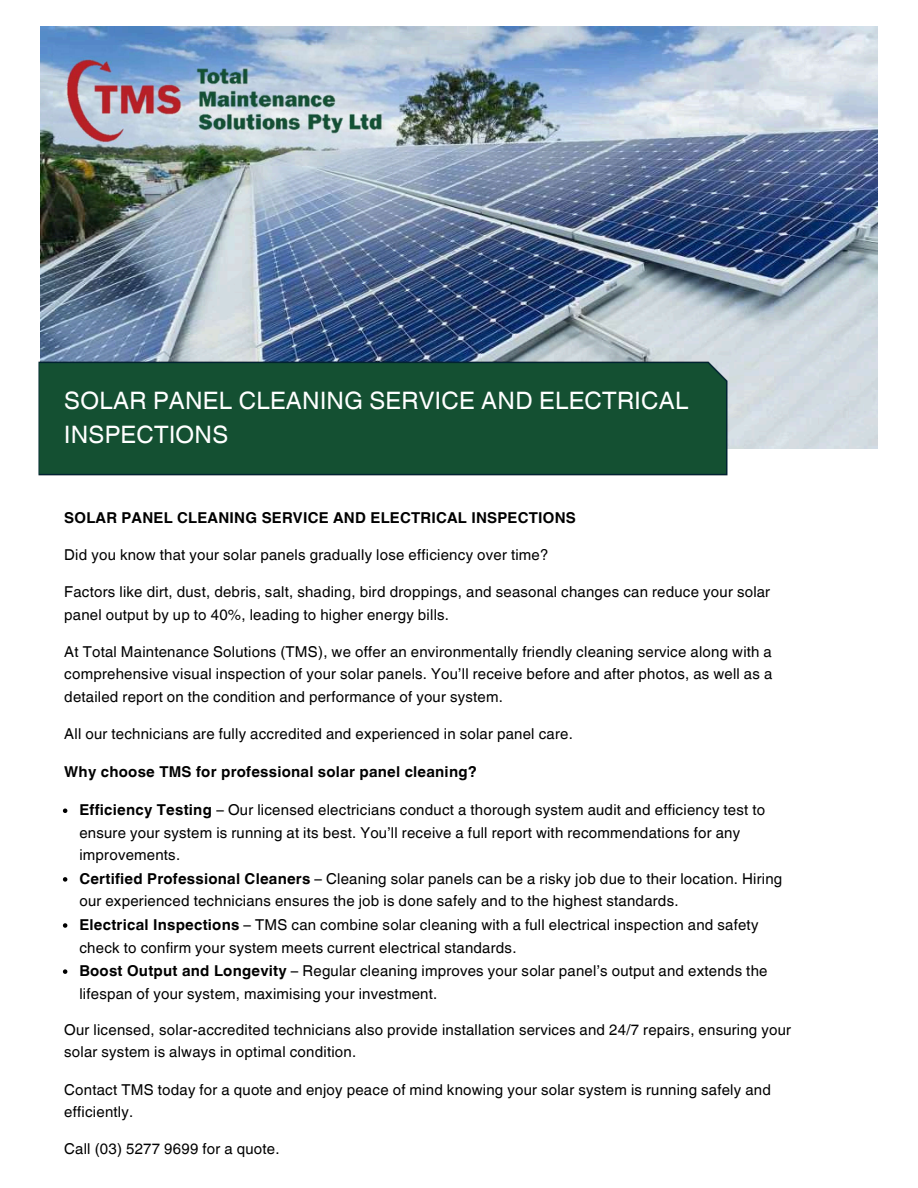
<style>
.page{position:relative;width:918px;height:1188px;background:#fff}
.page>*{position:absolute;margin:0;border:0;box-sizing:border-box;transform-origin:0 0}
.t1{font:24px/33.8px "Helvetica World";letter-spacing:.015em;color:#fff}
.t2{font:15px/22.5px "Helvetica World";letter-spacing:.015em;color:#000}
.t3{font:700 15px "Helvetica World";letter-spacing:.015em;color:#000}
.s1{font-weight:700}
</style>
<div class="page">
<img style="left:40px;top:27px;width:837px;height:421px">
<img style="left:54px;top:46px;width:344px;height:109px">
<img style="left:38px;top:354px;width:697px;height:122px">
<svg style="left:63px;top:809px;width:4px;height:4px"></svg>
<svg style="left:63px;top:877px;width:4px;height:5px"></svg>
<svg style="left:63px;top:923px;width:4px;height:5px"></svg>
<svg style="left:63px;top:969px;width:4px;height:5px"></svg>
<p class="t1" style="left:64px;top:384px;width:626px">SOLAR PANEL CLEANING SERVICE AND ELECTRICAL<br>INSPECTIONS</p>
<p class="t3" style="left:64px;top:505px;width:513px">SOLAR PANEL CLEANING SERVICE AND ELECTRICAL INSPECTIONS</p>
<h2 class="t2" style="left:64px;top:544px;width:486px">Did you know that your solar panels gradually lose efficiency over time?</h2>
<p class="t2" style="left:64px;top:581px;width:707px">Factors like dirt, dust, debris, salt, shading, bird droppings, and seasonal changes can reduce your solar panel output by up to 40%, leading to higher energy bills.</p>
<p class="t2" style="left:64px;top:640px;width:710px;text-align:justify">At Total Maintenance Solutions (TMS), we offer an environmentally friendly cleaning service along with a comprehensive visual inspection of your solar panels. You’ll receive before and after photos, as well as a detailed report on the condition and performance of your system.</p>
<p class="t2" style="left:64px;top:723px;width:510px">All our technicians are fully accredited and experienced in solar panel care.</p>
<p class="t3" style="left:64px;top:760px;width:414px">Why choose TMS for professional solar panel cleaning?</p>
<p class="t2" style="left:79px;top:799px;width:687px"><span class="s1">Efficiency Testing</span> – Our licensed electricians conduct a thorough system audit and efficiency test to ensure your system is running at its best. You’ll receive a full report with recommendations for any improvements.</p>
<p class="t2" style="left:79px;top:867px;width:704px"><span class="s1">Certified Professional Cleaners</span> – Cleaning solar panels can be a risky job due to their location. Hiring our experienced technicians ensures the job is done safely and to the highest standards.</p>
<p class="t2" style="left:79px;top:914px;width:681px"><span class="s1">Electrical Inspections</span> – TMS can combine solar cleaning with a full electrical inspection and safety check to confirm your system meets current electrical standards.</p>
<p class="t2" style="left:79px;top:960px;width:690px"><span class="s1">Boost Output and Longevity</span> – Regular cleaning improves your solar panel’s output and extends the lifespan of your system, maximising your investment.</p>
<h3 class="t2" style="left:64px;top:1018px;width:728px">Our licensed, solar-accredited technicians also provide installation services and 24/7 repairs, ensuring your solar system is always in optimal condition.</h3>
<p class="t2" style="left:64px;top:1078px;width:708px">Contact TMS today for a quote and enjoy peace of mind knowing your solar system is running safely and efficiently.</p>
<p class="t2" style="left:64px;top:1138px;width:217px">Call (03) 5277 9699 for a quote.</p>
</div>
